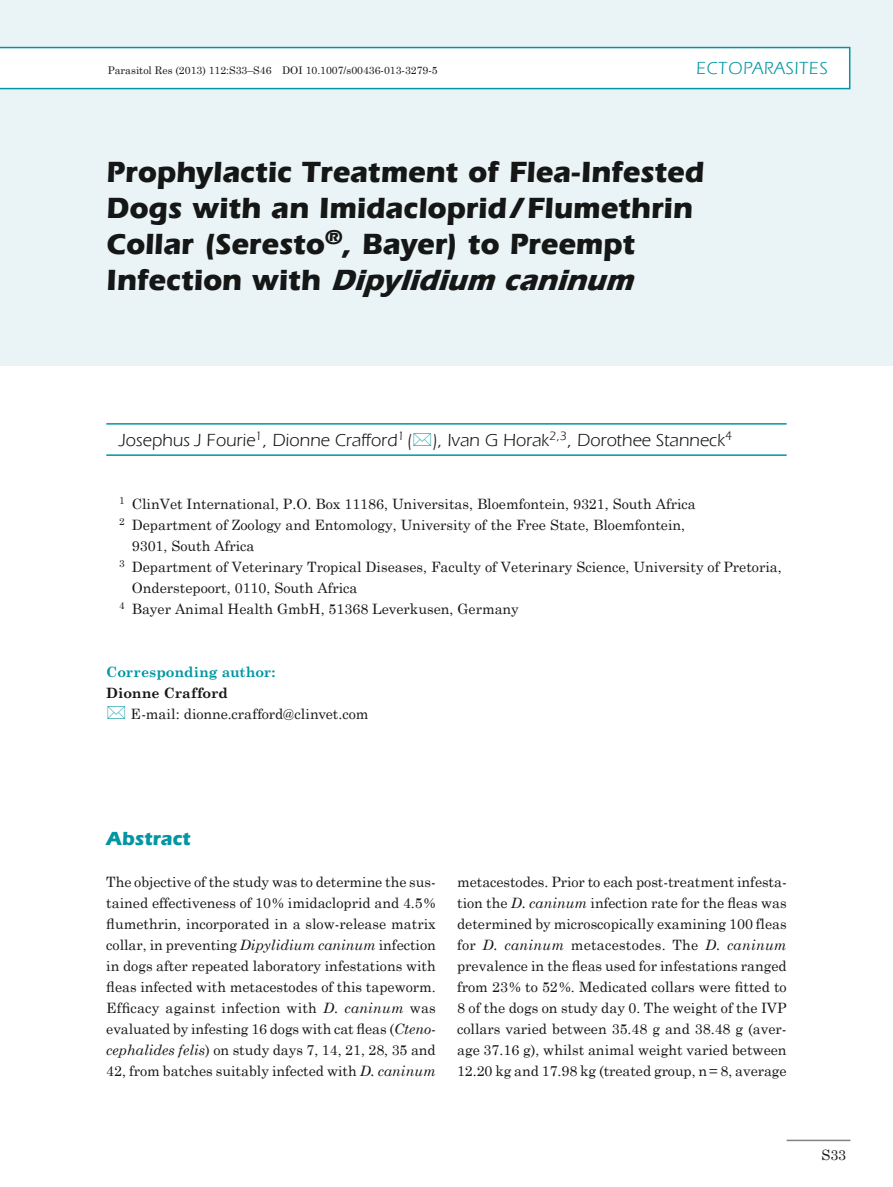
<style>
.page{position:relative;width:893px;height:1187px;background:#fff}
.page>*{position:absolute;margin:0;border:0;box-sizing:border-box;transform-origin:0 0}
.t1{font:700 30px/36px "Itc Eras";letter-spacing:-.005em;color:#151616}
.t2{font:700 19.5px "Itc Eras";color:#0096a2}
.t3{font:18px "ITC Eras Std";color:#151616}
.t4{font:18px "ITC Eras Std";letter-spacing:.05em;color:#0096a2}
.t5{font:14.25px/21px "Century Schoolbook";color:#151616;text-align:justify}
.t6{font:700 14.25px "Century Schoolbook";color:#0096a2}
.t7{font:700 14.25px "Century Schoolbook";color:#151616}
.t8{font:10.5px "Century Schoolbook";color:#151616}
.s1{font-style:italic}
</style>
<div class="page">
<div style="left:0;top:0;width:893px;height:366px;background:#eaf3f5"></div>
<hr style="left:787px;top:1139px;width:63px;height:1px;background:#818281">
<hr style="left:106px;top:423px;width:681px;height:1px;background:#0096a2">
<hr style="left:106px;top:454px;width:681px;height:2px;background:#0096a2">
<svg style="left:0;top:47px;width:850px;height:42px;background:#f0f8f9"></svg>
<p class="t8" style="left:108px;top:64px;width:331px">Parasitol Res (2013) 112:S33–S46 DOI 10.1007/s00436-013-3279-5</p>
<p class="t4" style="left:696px;top:58px;width:123px">Ectoparasites</p>
<h1 class="t1" style="left:106px;top:154px;width:599px">Prophylactic Treatment of Flea-Infested Dogs with an Imidacloprid/Flumethrin Collar (Seresto<sup>®</sup>, Bayer) to Preempt<br>I n f e c t i o n w i t h <span class="s1">Dipylidium caninum</span></h1>
<p class="t3" style="left:119px;top:430px;width:615px">Josephus J Fourie<sup>1</sup>, Dionne Crafford<sup>1</sup> ( ), Ivan G Horak<sup>2,3</sup>, Dorothee Stanneck<sup>4</sup></p>
<p class="t5" style="left:119px;top:493px;width:578px"><sup>1</sup> ClinVet International, P.O. Box 11186, Universitas, Bloemfontein, 9321, South Africa</p>
<p class="t5" style="left:119px;top:514px;width:568px"><sup>2</sup> Department of Zoology and Entomology, University of the Free State, Bloemfontein,</p>
<p class="t5" style="left:132px;top:535px;width:124px">9301, South Africa</p>
<p class="t5" style="left:119px;top:556px;width:664px"><sup>3</sup> Department of Veterinary Tropical Diseases, Faculty of Veterinary Science, University of Pretoria,</p>
<p class="t5" style="left:132px;top:577px;width:227px">Onderstepoort, 0110, South Africa</p>
<p class="t5" style="left:119px;top:598px;width:401px"><sup>4</sup> Bayer Animal Health GmbH, 51368 Leverkusen, Germany</p>
<p class="t6" style="left:106px;top:663px;width:171px">Corresponding author:</p>
<p class="t7" style="left:106px;top:684px;width:123px">Dionne Crafford</p>
<p class="t5" style="left:131px;top:703px;width:239px">E-mail: dionne.crafford@clinvet.com</p>
<h2 class="t2" style="left:106px;top:827px;width:86px">Abstract</h2>
<p class="t5" style="left:106px;top:871px;width:331px">The objective of the study was to determine the sus&shy;tained effectiveness of 10% imidacloprid and 4.5% flumethrin, incorporated in a slow-release matrix collar, in preventing <span class="s1">Dipylidium caninum</span> infection in dogs after repeated laboratory infestations with fleas infected with metacestodes of this tapeworm.<br>Efficacy against infection with <span class="s1">D. caninum</span> was evaluated by infesting 16 dogs with cat fleas (<span class="s1">Cteno&shy;cephalides felis</span>) on study days 7, 14, 21, 28, 35 and 42, from batches suitably infected with <span class="s1">D. caninum</span></p>
<p class="t5" style="left:457px;top:871px;width:331px">metacestodes. Prior to each post-treatment infesta&shy;tion the <span class="s1">D. caninum</span> infection rate for the fleas was determined by microscopically examining 100 fleas for <span class="s1">D. caninum</span> metacestodes. The <span class="s1">D. caninum </span>prevalence in the fleas used for infestations ranged from 23% to 52%. Medicated collars were fitted to 8 of the dogs on study day 0. The weight of the IVP collars varied between 35.48 g and 38.48 g (aver&shy;age 37.16 g), whilst animal weight varied between 12.20 kg and 17.98 kg (treated group, n= 8, average</p>
<p class="t5" style="left:821px;top:1144px;width:26px">S33</p>
</div>
